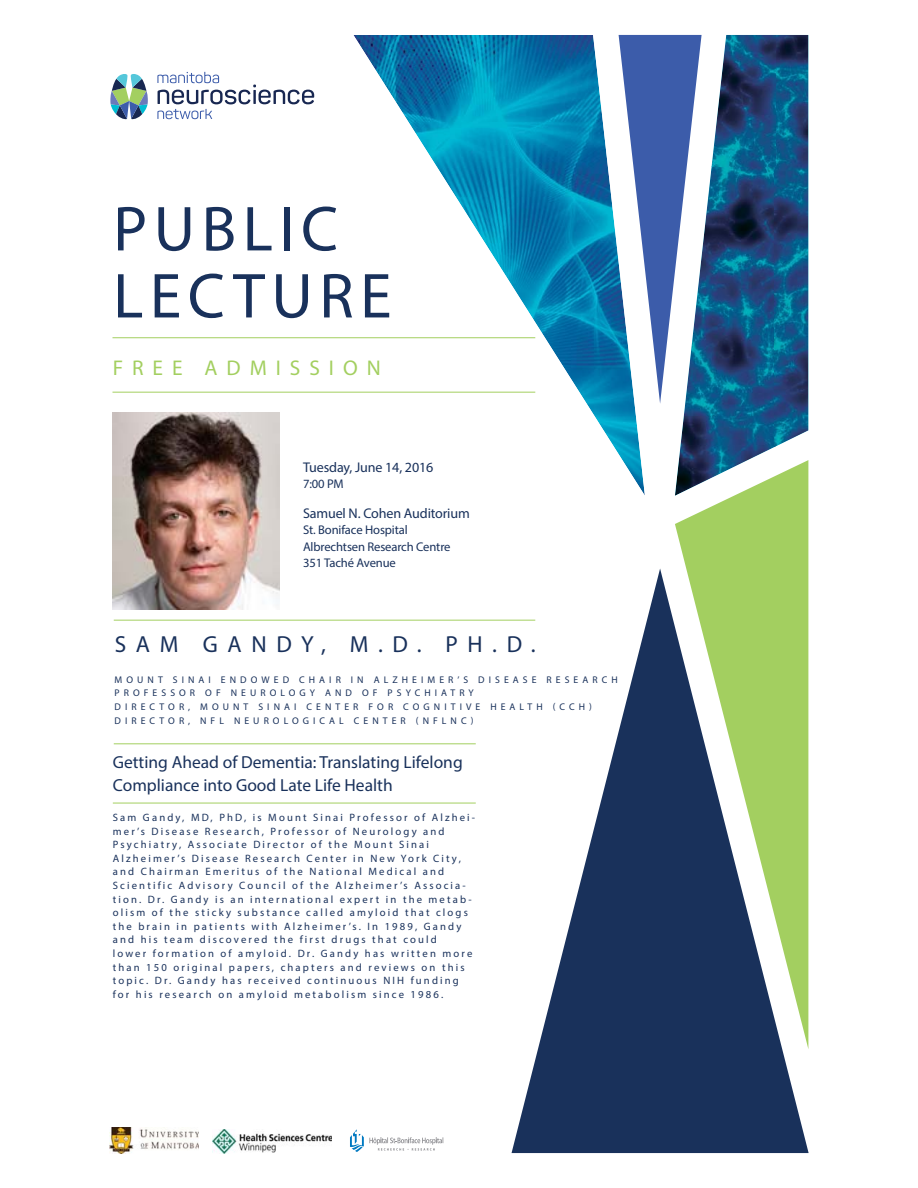
<style>
.page{position:relative;width:918px;height:1188px;background:#fff}
.page>*{position:absolute;margin:0;border:0;box-sizing:border-box;transform-origin:0 0}
.t1{font:64.05px/67.1px "Myriad Pro";letter-spacing:.1em;color:#19315b}
.t2{font:23.25px "Myriad Pro";letter-spacing:.42em;color:#19315b}
.t3{font:21.3px "Myriad Pro";letter-spacing:.42em;color:#a3cf60}
.t4{font:17.4px/23.2px "Myriad Pro";color:#19315b}
.t5{font:14.1px "Myriad Pro";letter-spacing:-.01em;color:#19315b}
.t6{font:12.6px/16.5px "Myriad Pro";letter-spacing:-.01em;color:#19315b}
.t7{font:10.65px/13.6px "Myriad Pro";letter-spacing:.2em;color:#19315b}
.t8{font:9.75px/13.6px "Myriad Pro";letter-spacing:.42em;color:#19315b}
</style>
<div class="page">
<svg style="left:645px;top:35px;width:30px;height:369px"></svg>
<svg style="left:512px;top:569px;width:297px;height:584px;fill:#19315b"></svg>
<svg style="left:675px;top:496px;width:133px;height:553px;fill:#a3cf60"></svg>
<img style="left:353px;top:35px;width:292px;height:460px">
<svg style="left:675px;top:35px;width:133px;height:461px"></svg>
<img style="left:675px;top:166px;width:100px;height:330px">
<img style="left:775px;top:35px;width:33px;height:428px">
<img style="left:708px;top:35px;width:67px;height:132px">
<hr style="left:113px;top:803px;width:363px;height:1px;background:#a3cf60">
<svg style="left:157px;top:72px;width:157px;height:47px"></svg>
<svg style="left:110px;top:74px;width:38px;height:46px"></svg>
<hr style="left:114px;top:620px;width:421px;height:1px;background:#a3cf60">
<hr style="left:114px;top:743px;width:362px;height:1px;background:#a3cf60">
<img style="left:112px;top:412px;width:167px;height:197px">
<hr style="left:112px;top:337px;width:423px;height:1px;background:#a3cf60">
<hr style="left:112px;top:392px;width:423px;height:1px;background:#a3cf60">
<img style="left:212px;top:1129px;width:120px;height:24px">
<img style="left:110px;top:1127px;width:88px;height:26px">
<svg style="left:350px;top:1129px;width:94px;height:23px"></svg>
<h1 class="t1" style="left:113px;top:199px;width:280px">PUBLIC<br>LECTURE</h1>
<h3 class="t3" style="left:113px;top:359px;width:270px">FREE ADMISSION</h3>
<h3 class="t5" style="left:303px;top:461px;width:132px">Tuesday, June 14, 2016</h3>
<p class="t6" style="left:303px;top:476px;width:42px">7:00 PM</p>
<h3 class="t5" style="left:303px;top:508px;width:168px">Samuel N. Cohen Auditorium</h3>
<p class="t6" style="left:303px;top:522px;width:149px">St. Boniface Hospital<br>Albrechtsen Research Centre<br>351 Taché Avenue</p>
<h2 class="t2" style="left:115px;top:635px;width:423px">SAM GANDY, M.D. PH.D.</h2>
<p class="t8" style="left:115px;top:673px;width:505px">MOUNT SINAI ENDOWED CHAIR IN ALZHEIMER’S DISEASE RESEARCH PROFESSOR OF NEUROLOGY AND OF PSYCHIATRY<br>DIRECTOR, MOUNT SINAI CENTER FOR COGNITIVE HEALTH (CCH)<br>DIRECTOR, NFL NEUROLOGICAL CENTER (NFLNC)</p>
<h3 class="t4" style="left:113px;top:751px;width:351px">Getting Ahead of Dementia: Translating Lifelong<br>Compliance into Good Late Life Health</h3>
<p class="t7" style="left:113px;top:811px;width:364px">Sam Gandy, MD, PhD, is Mount Sinai Professor of Alzhei&shy;mer’s Disease Research, Professor of Neurology and Psychiatry, Associate Director of the Mount Sinai Alzheimer’s Disease Research Center in New York City, and Chairman Emeritus of the National Medical and Scientific Advisory Council of the Alzheimer’s Associa&shy;tion. Dr. Gandy is an international expert in the metab&shy;olism of the sticky substance called amyloid that clogs the brain in patients with Alzheimer’s. In 1989, Gandy and his team discovered the first drugs that could<br>lower formation of amyloid. Dr. Gandy has written more than 150 original papers, chapters and reviews on this topic. Dr. Gandy has received continuous NIH funding for his research on amyloid metabolism since 1986.</p>
</div>
